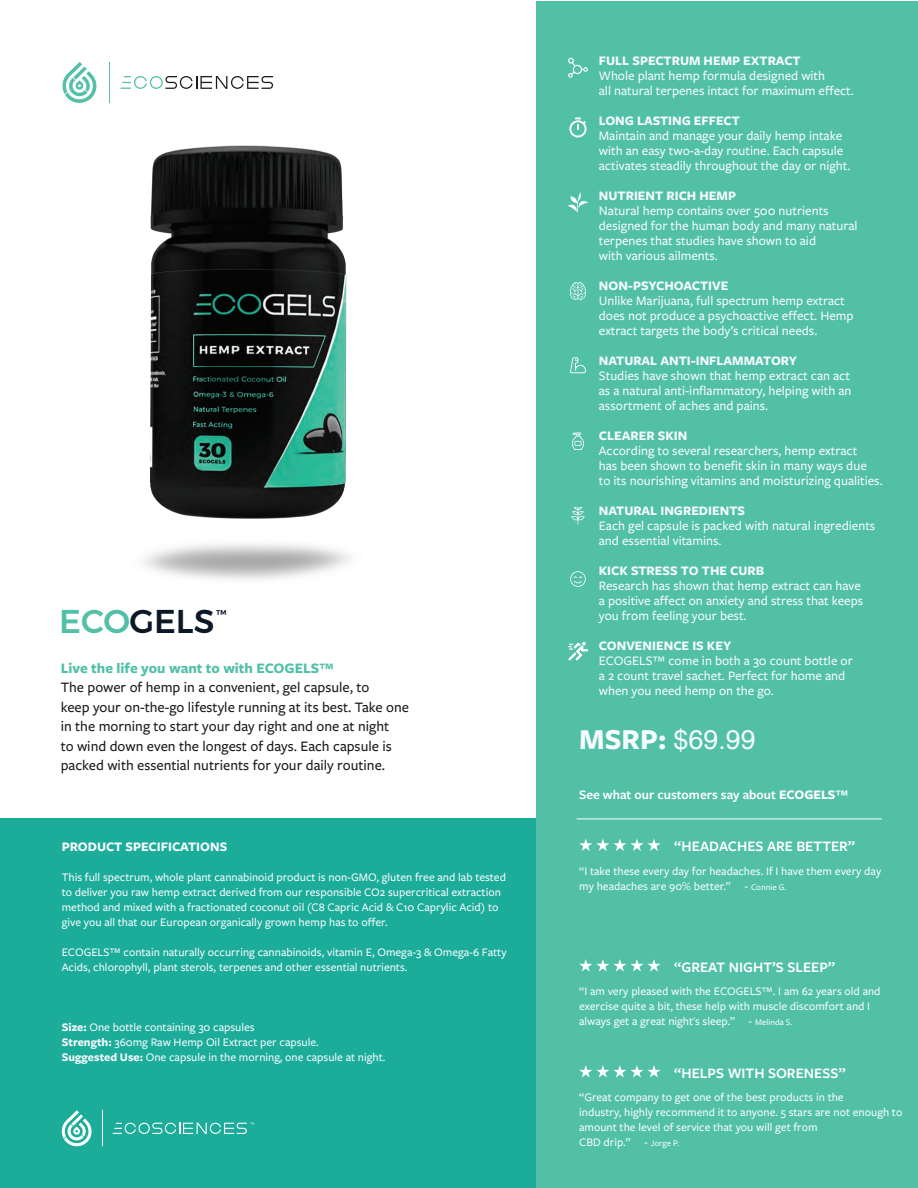
<style>
.page{position:relative;width:918px;height:1188px;background:#fff}
.page>*{position:absolute;margin:0;border:0;box-sizing:border-box;transform-origin:0 0}
.t1{font:500 33px "Montserrat";color:#0d1827}
.t2{font:27px "Helvetica";color:#f6fbfd}
.t3{font:500 15px/19.5px "Freight Sans Pro";color:#1b1b1d}
.t4{font:600 15px "Freight Sans Pro";color:#fff}
.t5{font:700 15px "Freight Sans Pro";color:#51c0a7}
.t6{font:500 13.5px/15px "Freight Sans Pro";color:#f6fbfd}
.t7{font:700 13.5px "Freight Sans Pro";color:#f6fbfd}
.t8{font:600 13.5px "Freight Sans Pro";color:#fff}
.t9{font:500 12px/15px "Freight Sans Pro";color:#f6fbfd}
.t10{font:500 11.4px "Montserrat";color:#0d1827}
.s1{color:#51c0a7}
.s2{font-weight:700}
.s3{font-family:"Freight Sans Pro";font-weight:700;font-size:30px}
.s4{font-size:9px}
</style>
<div class="page">
<div style="left:0;top:819px;width:918px;height:369px;background:#1bac9a"></div>
<div style="left:536px;top:1px;width:382px;height:1186px;background:#51c0a7"></div>
<hr style="left:577px;top:819px;width:305px;height:1px;background:#fff">
<img style="left:62px;top:62px;width:288px;height:518px">
<svg style="left:113px;top:1123px;width:141px;height:11px"></svg>
<svg style="left:62px;top:1110px;width:30px;height:36px"></svg>
<hr style="left:103px;top:1110px;width:1px;height:36px;background:#fff">
<svg style="left:569px;top:117px;width:18px;height:20px"></svg>
<svg style="left:568px;top:58px;width:20px;height:20px"></svg>
<svg style="left:568px;top:193px;width:20px;height:19px"></svg>
<svg style="left:570px;top:282px;width:16px;height:18px"></svg>
<svg style="left:570px;top:357px;width:16px;height:16px"></svg>
<svg style="left:572px;top:433px;width:12px;height:17px"></svg>
<svg style="left:571px;top:507px;width:14px;height:17px"></svg>
<svg style="left:570px;top:571px;width:16px;height:16px"></svg>
<svg style="left:568px;top:642px;width:20px;height:19px"></svg>
<svg style="left:579px;top:839px;width:82px;height:12px"></svg>
<svg style="left:579px;top:959px;width:82px;height:13px"></svg>
<svg style="left:579px;top:1065px;width:82px;height:13px"></svg>
<h1 class="t1" style="left:59px;top:595px;width:157px"><span class="s1">ECO</span>GELS</h1>
<p class="t10" style="left:217px;top:604px;width:12px">™</p>
<p class="t5" style="left:61px;top:657px;width:275px">Live the life you want to with ECOGELS™</p>
<p class="t3" style="left:61px;top:677px;width:350px">The power of hemp in a convenient, gel capsule, to<br>keep your on-the-go lifestyle running at its best. Take one in the morning to start your day right and one at night<br>to wind down even the longest of days. Each capsule is packed with essential nutrients for your daily routine.</p>
<p class="t7" style="left:62px;top:837px;width:167px">PRODUCT SPECIFICATIONS</p>
<p class="t9" style="left:62px;top:869px;width:446px">This full spectrum, whole plant cannabinoid product is non-GMO, gluten free and lab tested to deliver you raw hemp extract derived from our responsible CO2 supercritical extraction method and mixed with a fractionated coconut oil (C8 Capric Acid &amp; C10 Caprylic Acid) to give you all that our European organically grown hemp has to offer.</p>
<p class="t9" style="left:62px;top:944px;width:446px">ECOGELS™ contain naturally occurring cannabinoids, vitamin E, Omega-3 &amp; Omega-6 Fatty<br>Acids, chlorophyll, plant sterols, terpenes and other essential nutrients.</p>
<p class="t9" style="left:62px;top:1019px;width:325px"><span class="s2">Size:</span> One bottle containing 30 capsules<br><span class="s2">Strength:</span> 360mg Raw Hemp Oil Extract per capsule.<br><span class="s2">Suggested Use:</span> One capsule in the morning, one capsule at night.</p>
<p class="t7" style="left:599px;top:52px;width:203px">FULL SPECTRUM HEMP EXTRACT</p>
<p class="t6" style="left:599px;top:68px;width:256px">Whole plant hemp formula designed with<br>all natural terpenes intact for maximum effect.</p>
<p class="t7" style="left:599px;top:112px;width:143px">LONG LASTING EFFECT</p>
<p class="t6" style="left:599px;top:128px;width:253px">Maintain and manage your daily hemp intake with an easy two-a-day routine. Each capsule activates steadily throughout the day or night.</p>
<p class="t7" style="left:599px;top:187px;width:139px">NUTRIENT RICH HEMP</p>
<p class="t6" style="left:599px;top:203px;width:260px">Natural hemp contains over 500 nutrients designed for the human body and many natural terpenes that studies have shown to aid<br>with various ailments.</p>
<p class="t7" style="left:599px;top:277px;width:131px">NON-PSYCHOACTIVE</p>
<p class="t6" style="left:599px;top:293px;width:256px">Unlike Marijuana, full spectrum hemp extract does not produce a psychoactive effect. Hemp extract targets the body’s critical needs.</p>
<p class="t7" style="left:599px;top:352px;width:200px">NATURAL ANTI-INFLAMMATORY</p>
<p class="t6" style="left:599px;top:368px;width:254px;text-align:justify">Studies have shown that hemp extract can act as a natural anti-inflammatory, helping with an assortment of aches and pains.</p>
<p class="t7" style="left:599px;top:427px;width:90px">CLEARER SKIN</p>
<p class="t6" style="left:599px;top:443px;width:285px">According to several researchers, hemp extract<br>has been shown to benefit skin in many ways due<br>to its nourishing vitamins and moisturizing qualities.</p>
<p class="t7" style="left:599px;top:502px;width:148px">NATURAL INGREDIENTS</p>
<p class="t6" style="left:599px;top:518px;width:278px">Each gel capsule is packed with natural ingredients and essential vitamins.</p>
<p class="t7" style="left:599px;top:562px;width:167px">KICK STRESS TO THE CURB</p>
<p class="t6" style="left:599px;top:578px;width:266px">Research has shown that hemp extract can have a positive affect on anxiety and stress that keeps you from feeling your best.</p>
<p class="t7" style="left:599px;top:636px;width:134px">CONVENIENCE IS KEY</p>
<p class="t6" style="left:599px;top:653px;width:255px">ECOGELS™ come in both a 30 count bottle or a 2 count travel sachet. Perfect for home and when you need hemp on the go.</p>
<h2 class="t2" style="left:579px;top:719px;width:178px"><span class="s3">MSRP:</span> $69.99</h2>
<p class="t8" style="left:579px;top:785px;width:271px">See what our customers say about <span class="s2">ECOGELS</span>™</p>
<p class="t4" style="left:674px;top:836px;width:182px">“HEADACHES ARE BETTER”</p>
<p class="t9" style="left:579px;top:863px;width:304px">“I take these every day for headaches. If I have them every day my headaches are 90% better.” - <span class="s4">Connie G.</span></p>
<p class="t4" style="left:674px;top:957px;width:162px">“GREAT NIGHT’S SLEEP”</p>
<p class="t9" style="left:579px;top:983px;width:303px">“I am very pleased with the ECOGELS™. I am 62 years old and exercise quite a bit, these help with muscle discomfort and I always get a great night's sleep.” - <span class="s4">Melinda S.</span></p>
<p class="t4" style="left:674px;top:1063px;width:173px">“HELPS WITH SORENESS”</p>
<p class="t9" style="left:579px;top:1089px;width:325px">“Great company to get one of the best products in the<br>industry, highly recommend it to anyone. 5 stars are not enough to amount the level of service that you will get from<br>CBD drip.” - <span class="s4">Jorge P.</span></p>
</div>
